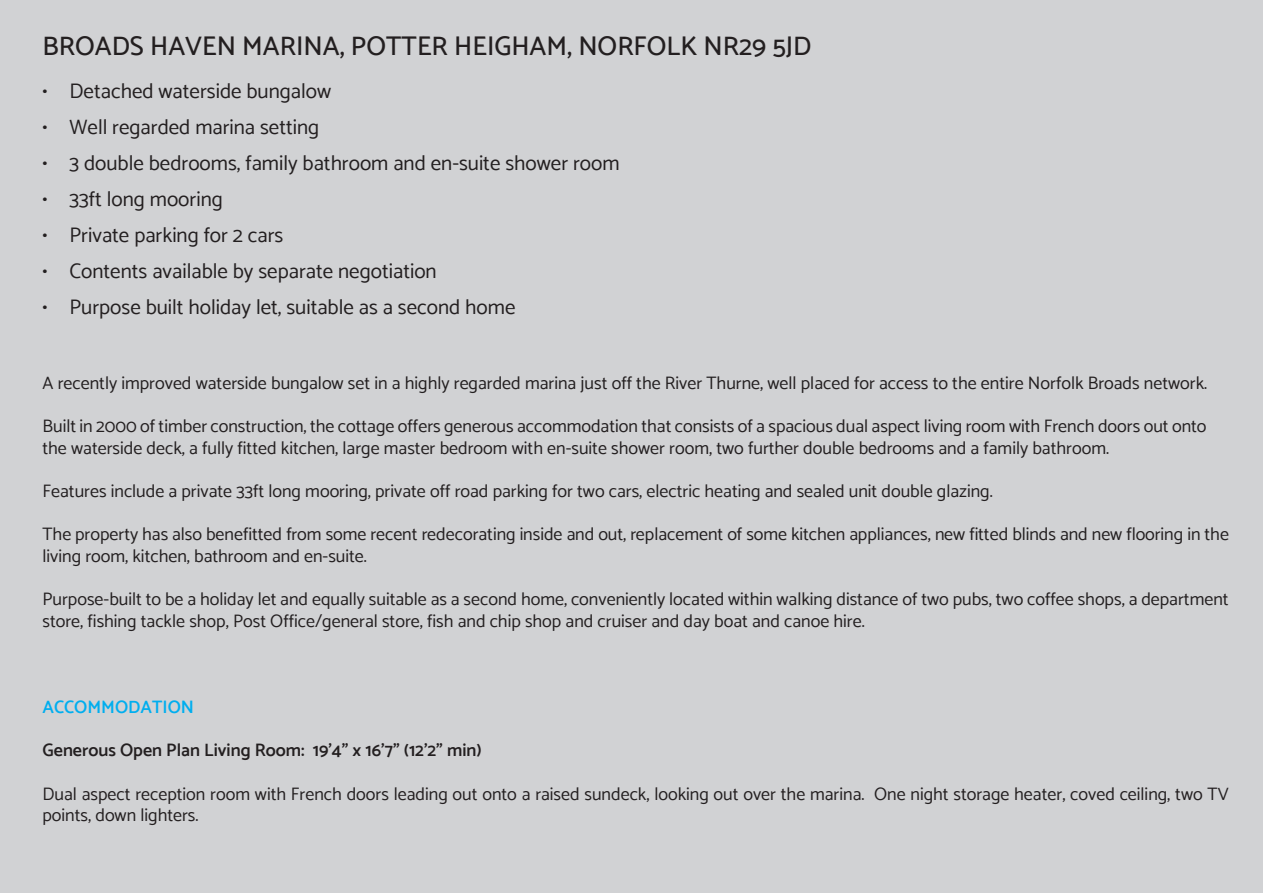
<style>
.page{position:relative;width:1263px;height:893px;background:#d1d2d4}
.page>*{position:absolute;margin:0;border:0;box-sizing:border-box;transform-origin:0 0}
.Inside_Heading_v2{font:500 27px "Catamaran";color:#231f20}
.t1{font:21px "Catamaran";color:#231f20}
.t2{font:18px/21.6px "Catamaran";color:#231f20}
.t3{font:600 18px "Catamaran";color:#231f20}
.t4{font:600 18px "Catamaran";color:#00aeef}
</style>
<div class="page">
<p class="Inside_Heading_v2" style="left:43px;top:30px;width:770px">BROADS HAVEN MARINA, POTTER HEIGHAM, NORFOLK NR29 5JD</p>
<p class="t1" style="left:43px;top:78px;width:290px">• Detached waterside bungalow</p>
<p class="t1" style="left:43px;top:114px;width:278px">• Well regarded marina setting</p>
<p class="t1" style="left:43px;top:150px;width:579px">• 3 double bedrooms, family bathroom and en-suite shower room</p>
<p class="t1" style="left:43px;top:186px;width:182px">• 33ft long mooring</p>
<p class="t1" style="left:43px;top:222px;width:242px">• Private parking for 2 cars</p>
<p class="t1" style="left:43px;top:258px;width:396px">• Contents available by separate negotiation</p>
<p class="t1" style="left:43px;top:294px;width:474px">• Purpose built holiday let, suitable as a second home</p>
<p class="t2" style="left:43px;top:372px;width:1166px">A recently improved waterside bungalow set in a highly regarded marina just off the River Thurne, well placed for access to the entire Norfolk Broads network.</p>
<p class="t2" style="left:43px;top:415px;width:1165px">Built in 2000 of timber construction, the cottage offers generous accommodation that consists of a spacious dual aspect living room with French doors out onto the waterside deck, a fully fitted kitchen, large master bedroom with en-suite shower room, two further double bedrooms and a family bathroom.</p>
<p class="t2" style="left:43px;top:480px;width:952px">Features include a private 33ft long mooring, private off road parking for two cars, electric heating and sealed unit double glazing.</p>
<p class="t2" style="left:43px;top:523px;width:1188px">The property has also benefitted from some recent redecorating inside and out, replacement of some kitchen appliances, new fitted blinds and new flooring in the living room, kitchen, bathroom and en-suite.</p>
<p class="t2" style="left:43px;top:588px;width:1188px">Purpose-built to be a holiday let and equally suitable as a second home, conveniently located within walking distance of two pubs, two coffee shops, a department store, fishing tackle shop, Post Office/general store, fish and chip shop and cruiser and day boat and canoe hire.</p>
<p class="t4" style="left:43px;top:696px;width:153px">ACCOMMODATION</p>
<p class="t3" style="left:43px;top:740px;width:441px">Generous Open Plan Living Room: 19’4” x 16’7” (12’2” min)</p>
<p class="t2" style="left:43px;top:782px;width:1187px">Dual aspect reception room with French doors leading out onto a raised sundeck, looking out over the marina. One night storage heater, coved ceiling, two TV points, down lighters.</p>
</div>
